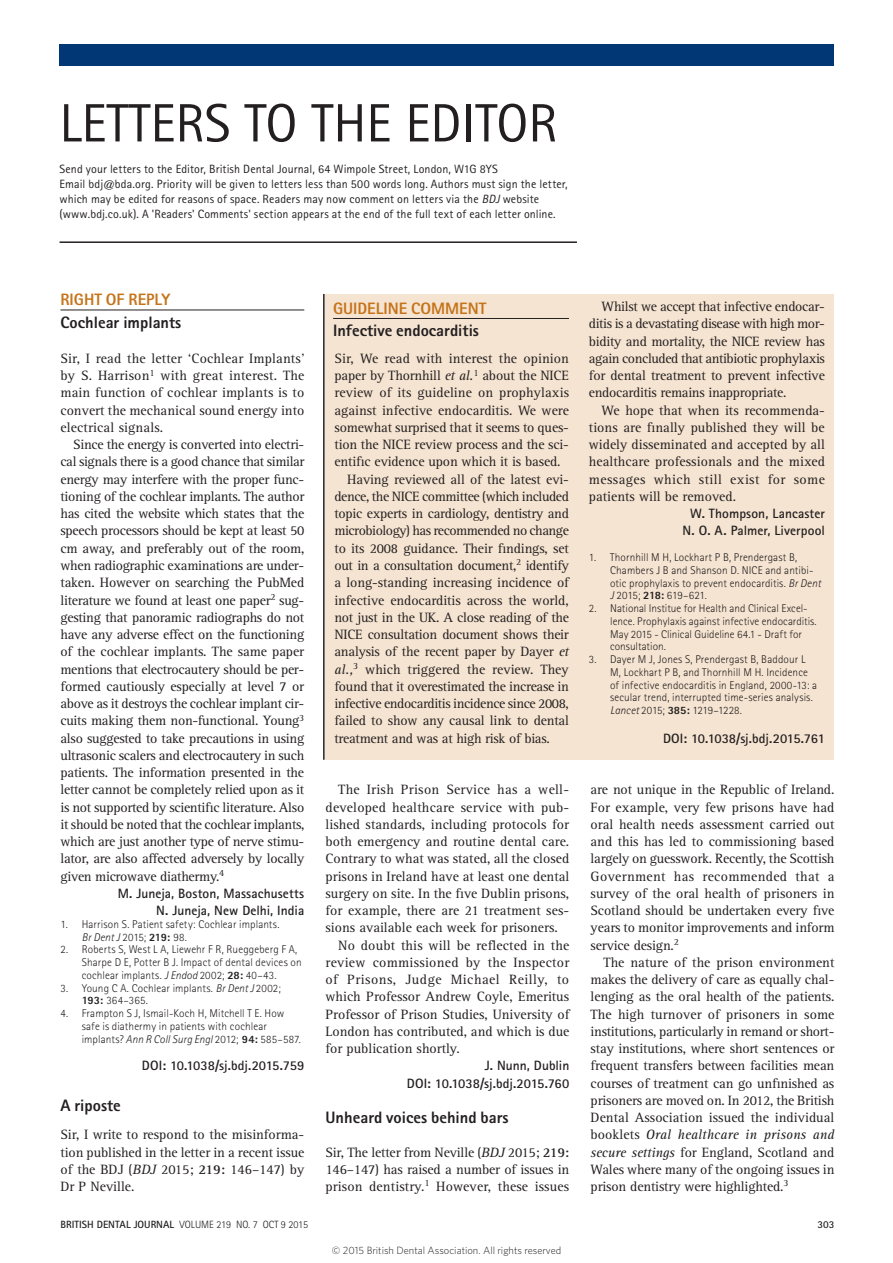
<style>
.page{position:relative;width:893px;height:1263px;background:#fff}
.page>*{position:absolute;margin:0;border:0;box-sizing:border-box;transform-origin:0 0}
.t1{font:54px "Rotis Sans Serif Std";color:#231f20}
._1_BDJ_letters_headi{font:800 16.5px "Rotis Sans Serif Std";color:#231f20}
._1_BDJ_letters_headi-2{font:800 16.5px "Rotis Sans Serif Std";color:#c57319}
.body{font:13.95px/17.2px "Rotis Serif Std";letter-spacing:-.01em;color:#231f20;text-align:justify}
.body_fullout{font:13.95px/17.2px "Rotis Serif Std";letter-spacing:-.01em;color:#231f20;text-align:justify}
._1_BDJ_letters_autho{font:700 13.5px "Rotis Sans Serif Std";letter-spacing:.005em;color:#231f20}
._2_BDJ_references{font:700 13.5px "Rotis Sans Serif Std";letter-spacing:-.005em;color:#231f20}
._1_BDJ_in_brief{font:12px/15px "Rotis Sans Serif Std";letter-spacing:.01em;color:#231f20}
._2_BDJ_references-2{font:300 11.25px/12.8px "Rotis Sans Serif Std";letter-spacing:.01em;color:#231f20}
.t2{font:300 10.5px "Whitney";color:#231f20}
.t3{font:300 10.5px "Rotis Sans Serif Std";color:#231f20}
.t4{font:700 10.5px "Rotis Sans Serif Std";color:#231f20}
.s1{font-style:italic}
.s2{font-weight:800}
.s3{font-weight:700}
</style>
<div class="page">
<hr style="left:60px;top:310px;width:244px;height:1px;background:#231f20">
<div style="left:59px;top:45px;width:774px;height:21px;background:#013775"></div>
<hr style="left:60px;top:241px;width:517px;height:2px;background:#231f20">
<div style="left:325px;top:294px;width:508px;height:466px;background:#f5e4d1"></div>
<hr style="left:333px;top:318px;width:236px;height:1px;background:#231f20">
<hr style="left:323px;top:294px;width:2px;height:466px;background:#231f20">
<p class="t1" style="left:60px;top:91px;width:499px">LETTERS TO THE EDITOR</p>
<p class="_1_BDJ_in_brief" style="left:60px;top:162px;width:510px">Send your letters to the Editor, British Dental Journal, 64 Wimpole Street, London, W1G 8YS<br>Email bdj@bda.org. Priority will be given to letters less than 500 words long. Authors must sign the letter, which may be edited for reasons of space. Readers may now comment on letters via the <span class="s1">BDJ</span> website (www.bdj.co.uk). A 'Readers' Comments' section appears at the end of the full text of each letter online.</p>
<p class="_1_BDJ_letters_headi-2" style="left:60px;top:289px;width:111px">RIGHT OF REPLY</p>
<p class="_1_BDJ_letters_headi" style="left:60px;top:311px;width:122px">Cochlear implants</p>
<p class="body_fullout" style="left:60px;top:350px;width:245px">Sir, I read the letter ‘Cochlear Implants’ by S. Harrison<sup>1</sup> with great interest. The main function of cochlear implants is to convert the mechanical sound energy into electrical signals.</p>
<p class="body_fullout" style="left:60px;top:436px;width:245px;text-indent:13px">Since the energy is converted into electri&shy;cal signals there is a good chance that similar energy may interfere with the proper func&shy;tioning of the cochlear implants. The author has cited the website which states that the speech processors should be kept at least 50 cm away, and preferably out of the room, when radiographic examinations are under&shy;taken. However on searching the PubMed literature we found at least one paper<sup>2</sup> sug&shy;gesting that panoramic radiographs do not have any adverse effect on the functioning of the cochlear implants. The same paper mentions that electrocautery should be per&shy;formed cautiously especially at level 7 or above as it destroys the cochlear implant cir&shy;cuits making them non-functional. Young<sup>3 </sup>also suggested to take precautions in using ultrasonic scalers and electrocautery in such patients. The information presented in the letter cannot be completely relied upon as it is not supported by scientific literature. Also it should be noted that the cochlear implants, which are just another type of nerve stimu&shy;lator, are also affected adversely by locally given microwave diathermy.<sup>4</sup></p>
<p class="_1_BDJ_letters_autho" style="left:118px;top:885px;width:188px">M. Juneja, Boston, Massachusetts</p>
<p class="_1_BDJ_letters_autho" style="left:156px;top:902px;width:149px">N. Juneja, New Delhi, India</p>
<p class="_2_BDJ_references-2" style="left:82px;top:918px;width:199px;text-indent:-21px">1. Harrison S. Patient safety: Cochlear implants.<br><span class="s1">Br Dent J</span> 2015; <span class="s2">219:</span> 98.</p>
<p class="_2_BDJ_references-2" style="left:82px;top:943px;width:221px;text-indent:-21px">2. Roberts S, West L A, Liewehr F R, Rueggeberg F A,<br>Sharpe D E, Potter B J. Impact of dental devices on cochlear implants. <span class="s1">J Endod</span> 2002; <span class="s2">28:</span> 40–43.</p>
<p class="_2_BDJ_references-2" style="left:82px;top:981px;width:201px;text-indent:-21px">3. Young C A. Cochlear implants. <span class="s1">Br Dent J</span> 2002;<br><span class="s2">193:</span> 364–365.</p>
<p class="_2_BDJ_references-2" style="left:82px;top:1007px;width:221px;text-indent:-21px">4. Frampton S J, Ismail-Koch H, Mitchell T E. How safe is diathermy in patients with cochlear implants? <span class="s1">Ann R Coll Surg Engl</span> 2012; <span class="s2">94:</span> 585–587.</p>
<p class="_2_BDJ_references" style="left:142px;top:1057px;width:164px">DOI: 10.1038/sj.bdj.2015.759</p>
<p class="_1_BDJ_letters_headi" style="left:60px;top:1094px;width:62px">A riposte</p>
<p class="body_fullout" style="left:60px;top:1126px;width:245px">Sir, I write to respond to the misinforma&shy;tion published in the letter in a recent issue of the BDJ (<span class="s1">BDJ</span> 2015; <span class="s3">219:</span> 146–147) by Dr P Neville.</p>
<p class="_1_BDJ_letters_headi-2" style="left:333px;top:298px;width:155px">GUIDELINE COMMENT</p>
<p class="_1_BDJ_letters_headi" style="left:333px;top:320px;width:147px">Infective endocarditis</p>
<p class="body_fullout" style="left:334px;top:350px;width:236px">Sir, We read with interest the opinion paper by Thornhill <span class="s1">et al.</span><sup>1</sup> about the NICE review of its guideline on prophylaxis against infective endocarditis. We were somewhat surprised that it seems to ques&shy;tion the NICE review process and the sci&shy;entific evidence upon which it is based.</p>
<p class="body" style="left:334px;top:471px;width:236px;text-indent:13px">Having reviewed all of the latest evi&shy;dence, the NICE committee (which included topic experts in cardiology, dentistry and microbiology) has recommended no change to its 2008 guidance. Their findings, set out in a consultation document,<sup>2</sup> identify a long-standing increasing incidence of infective endocarditis across the world, not just in the UK. A close reading of the NICE consultation document shows their analysis of the recent paper by Dayer <span class="s1">et al.,</span><sup>3</sup> which triggered the review. They found that it overestimated the increase in infective endocarditis incidence since 2008, failed to show any causal link to dental treatment and was at high risk of bias.</p>
<p class="body" style="left:326px;top:781px;width:245px;text-indent:13px">The Irish Prison Service has a well&shy;developed healthcare service with pub&shy;lished standards, including protocols for both emergency and routine dental care.<br>Contrary to what was stated, all the closed prisons in Ireland have at least one dental surgery on site. In the five Dublin prisons, for example, there are 21 treatment ses&shy;sions available each week for prisoners.</p>
<p class="body" style="left:326px;top:937px;width:245px;text-indent:13px">No doubt this will be reflected in the review commissioned by the Inspector of Prisons, Judge Michael Reilly, to which Professor Andrew Coyle, Emeritus Professor of Prison Studies, University of London has contributed, and which is due for publication shortly.</p>
<p class="_1_BDJ_letters_autho" style="left:485px;top:1057px;width:86px">J. Nunn, Dublin</p>
<p class="_2_BDJ_references" style="left:407px;top:1074px;width:164px">DOI: 10.1038/sj.bdj.2015.760</p>
<p class="_1_BDJ_letters_headi" style="left:326px;top:1106px;width:185px">Unheard voices behind bars</p>
<p class="body_fullout" style="left:326px;top:1144px;width:245px">Sir, The letter from Neville (<span class="s1">BDJ</span> 2015; <span class="s3">219:<br></span>146–147) has raised a number of issues in prison dentistry.<sup>1</sup> However, these issues</p>
<p class="body" style="left:589px;top:298px;width:238px;text-indent:13px">Whilst we accept that infective endocar&shy;ditis is a devastating disease with high mor&shy;bidity and mortality, the NICE review has again concluded that antibiotic prophylaxis for dental treatment to prevent infective endocarditis remains inappropriate.</p>
<p class="body" style="left:589px;top:402px;width:238px;text-indent:13px">We hope that when its recommenda&shy;tions are finally published they will be widely disseminated and accepted by all healthcare professionals and the mixed messages which still exist for some patients will be removed.</p>
<p class="_1_BDJ_letters_autho" style="left:690px;top:505px;width:136px">W. Thompson, Lancaster</p>
<p class="_1_BDJ_letters_autho" style="left:683px;top:522px;width:144px">N. O. A. Palmer, Liverpool</p>
<p class="_2_BDJ_references-2" style="left:610px;top:551px;width:212px;text-indent:-21px">1. Thornhill M H, Lockhart P B, Prendergast B, Chambers J B and Shanson D. NICE and antibi&shy;otic prophylaxis to prevent endocarditis. <span class="s1">Br Dent J</span> 2015; <span class="s2">218:</span> 619–621.</p>
<p class="_2_BDJ_references-2" style="left:610px;top:602px;width:208px;text-indent:-21px">2. National Institue for Health and Clinical Excel&shy;lence. Prophylaxis against infective endocarditis.<br>May 2015 - Clinical Guideline 64.1 - Draft for consultation.</p>
<p class="_2_BDJ_references-2" style="left:610px;top:653px;width:208px;text-indent:-21px">3. Dayer M J, Jones S, Prendergast B, Baddour L M, Lockhart P B, and Thornhill M H. Incidence of infective endocarditis in England, 2000-13: a secular trend, interrupted time-series analysis.<br><span class="s1">Lancet</span> 2015; <span class="s2">385:</span> 1219–1228.</p>
<p class="_2_BDJ_references" style="left:663px;top:729px;width:163px">DOI: 10.1038/sj.bdj.2015.761</p>
<p class="body_fullout" style="left:591px;top:781px;width:245px">are not unique in the Republic of Ireland.<br>For example, very few prisons have had oral health needs assessment carried out and this has led to commissioning based largely on guesswork. Recently, the Scottish Government has recommended that a survey of the oral health of prisoners in Scotland should be undertaken every five years to monitor improvements and inform service design.<sup>2</sup></p>
<p class="body" style="left:591px;top:954px;width:245px;text-indent:13px">The nature of the prison environment makes the delivery of care as equally chal&shy;lenging as the oral health of the patients.<br>The high turnover of prisoners in some institutions, particularly in remand or short&shy;stay institutions, where short sentences or frequent transfers between facilities mean courses of treatment can go unfinished as prisoners are moved on. In 2012, the British Dental Association issued the individual booklets <span class="s1">Oral healthcare in prisons and secure settings</span> for England, Scotland and Wales where many of the ongoing issues in prison dentistry were highlighted.<sup>3</sup></p>
<p class="t3" style="left:60px;top:1218px;width:249px"><span class="s3">BRITISH DENTAL JOURNAL</span> VOLUME 219 NO. 7 OCT 9 2015</p>
<p class="t4" style="left:817px;top:1217px;width:18px">303</p>
<p class="t2" style="left:332px;top:1243px;width:231px">© 2015 British Dental Association. All rights reserved</p>
</div>
